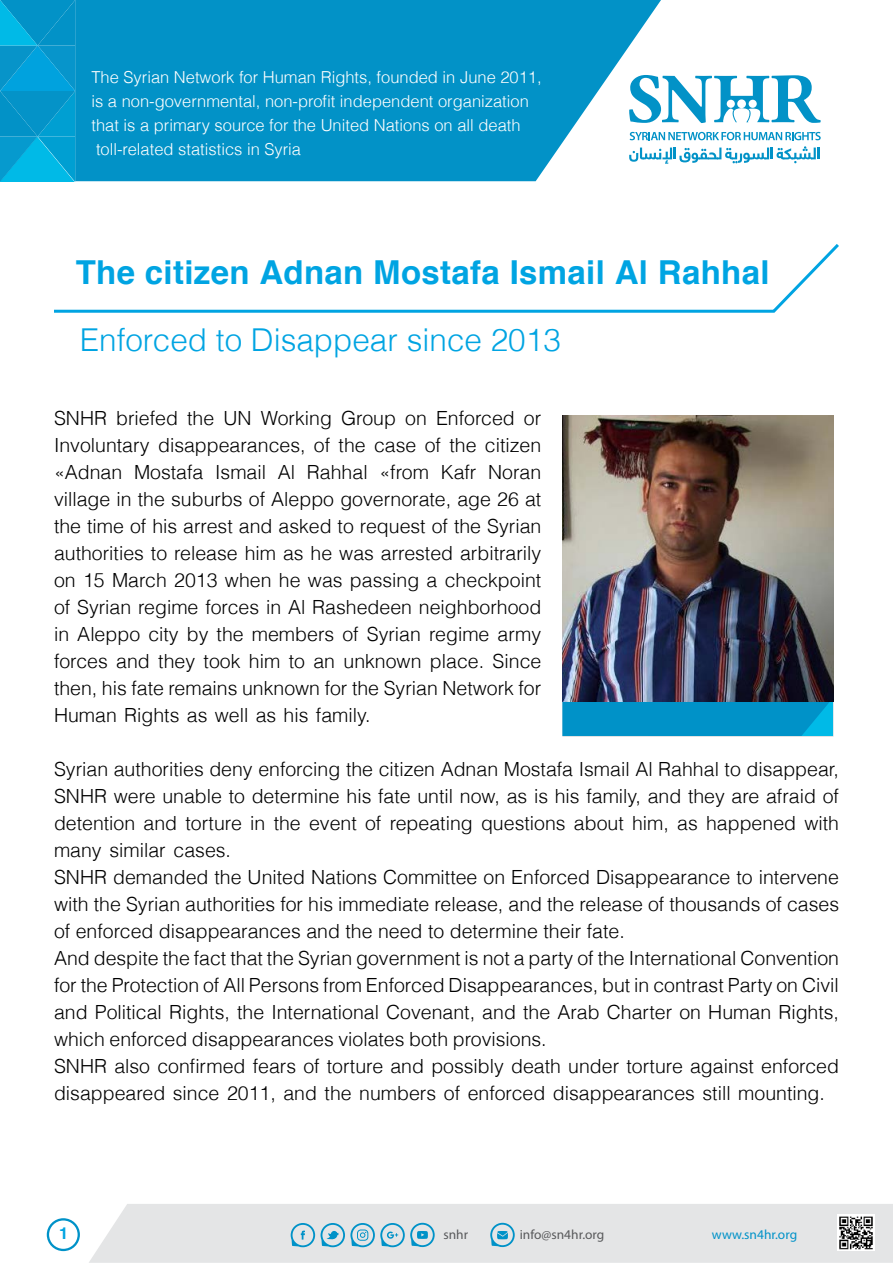
<style>
.page{position:relative;width:893px;height:1263px;background:#fff}
.page>*{position:absolute;margin:0;border:0;box-sizing:border-box;transform-origin:0 0}
.t1{font:700 33px "Helvetica";letter-spacing:.01em;color:#00a4e2}
.t2{font:300 31.5px "Helvetica";color:#00a4e2}
.t3{font:300 19.5px/27px "Helvetica";color:#000}
.t4{font:300 16.5px/24px "Helvetica";color:#fff}
.t5{font:700 16.5px "Helvetica";color:#00a4e2}
.t6{font:13.35px "Myriad Pro";color:#58595b}
.t7{font:13.35px "Myriad Pro";color:#0092c8}
</style>
<div class="page">
<div style="left:89px;top:1204px;width:804px;height:59px;background:#e4e5e6"></div>
<svg style="left:291px;top:1223px;width:24px;height:24px"></svg>
<svg style="left:321px;top:1223px;width:114px;height:24px"></svg>
<svg style="left:490px;top:1223px;width:25px;height:24px"></svg>
<img style="left:837px;top:1214px;width:37px;height:37px">
<svg style="left:47px;top:1218px;width:33px;height:33px"></svg>
<svg style="left:75px;top:0;width:586px;height:181px;fill:#0292c7"></svg>
<svg style="left:0;top:0;width:75px;height:182px"></svg>
<svg style="left:630px;top:132px;width:191px;height:8px"></svg>
<svg style="left:629px;top:75px;width:192px;height:48px"></svg>
<svg style="left:629px;top:146px;width:191px;height:18px"></svg>
<svg style="left:54px;top:244px;width:785px;height:69px"></svg>
<svg style="left:562px;top:701px;width:271px;height:35px"></svg>
<img style="left:562px;top:415px;width:271px;height:286px">
<p class="t4" style="left:91px;top:64px;width:452px">The Syrian Network for Human Rights, founded in June 2011, is a non-governmental, non-profit independent organization that is a primary source for the United Nations on all death toll-related statistics in Syria</p>
<h1 class="t1" style="left:76px;top:251px;width:695px">The citizen Adnan Mostafa Ismail Al Rahhal</h1>
<h2 class="t2" style="left:80px;top:315px;width:482px">Enforced to Disappear since 2013</h2>
<p class="t3" style="left:54px;top:403px;width:55px">SNHR</p>
<p class="t3" style="left:54px;top:430px;width:489px">Involuntary disappearances, of the case of the citizen</p>
<p class="t3" style="left:488px;top:457px;width:55px">Noran</p>
<p class="t3" style="left:341px;top:403px;width:56px">Group</p>
<p class="t3" style="left:116px;top:403px;width:63px">briefed</p>
<p class="t3" style="left:436px;top:403px;width:80px">Enforced</p>
<p class="t3" style="left:187px;top:403px;width:29px">the</p>
<p class="t3" style="left:223px;top:403px;width:30px">UN</p>
<p class="t3" style="left:261px;top:403px;width:73px">Working</p>
<p class="t3" style="left:405px;top:403px;width:23px">on</p>
<p class="t3" style="left:524px;top:403px;width:19px">or</p>
<p class="t3" style="left:134px;top:457px;width:71px">Mostafa</p>
<p class="t3" style="left:379px;top:457px;width:51px">«from</p>
<p class="t3" style="left:441px;top:457px;width:37px">Kafr</p>
<p class="t3" style="left:54px;top:457px;width:489px">«Adnan<br>village in the suburbs of Aleppo governorate, age 26 at the time of his arrest and asked to request of the Syrian authorities to release him as he was arrested arbitrarily on 15 March 2013 when he was passing a checkpoint of Syrian regime forces in Al Rashedeen neighborhood in Aleppo city by the members of Syrian regime army forces and they took him to an unknown place. Since then, his fate remains unknown for the Syrian Network for Human Rights as well as his family.</p>
<p class="t3" style="left:54px;top:754px;width:787px">Syrian authorities deny enforcing the citizen Adnan Mostafa Ismail Al Rahhal to disappear, SNHR were unable to determine his fate until now, as is his family, and they are afraid of detention and torture in the event of repeating questions about him, as happened with many similar cases.<br>SNHR demanded the United Nations Committee on Enforced Disappearance to intervene with the Syrian authorities for his immediate release, and the release of thousands of cases of enforced disappearances and the need to determine their fate.<br>And despite the fact that the Syrian government is not a party of the International Convention for the Protection of All Persons from Enforced Disappearances, but in contrast Party on Civil and Political Rights, the International Covenant, and the Arab Charter on Human Rights, which enforced disappearances violates both provisions.<br>SNHR also confirmed fears of torture and possibly death under torture against enforced disappeared since 2011, and the numbers of enforced disappearances still mounting.</p>
<p class="t3" style="left:215px;top:457px;width:52px">Ismail</p>
<p class="t3" style="left:278px;top:457px;width:19px">Al</p>
<p class="t3" style="left:307px;top:457px;width:62px">Rahhal</p>
<p class="t5" style="left:59px;top:1223px;width:11px">1</p>
<p class="t6" style="left:443px;top:1226px;width:26px">snhr</p>
<p class="t6" style="left:520px;top:1226px;width:86px">info@sn4hr.org</p>
<p class="t7" style="left:712px;top:1226px;width:87px">www.sn4hr.org</p>
</div>
